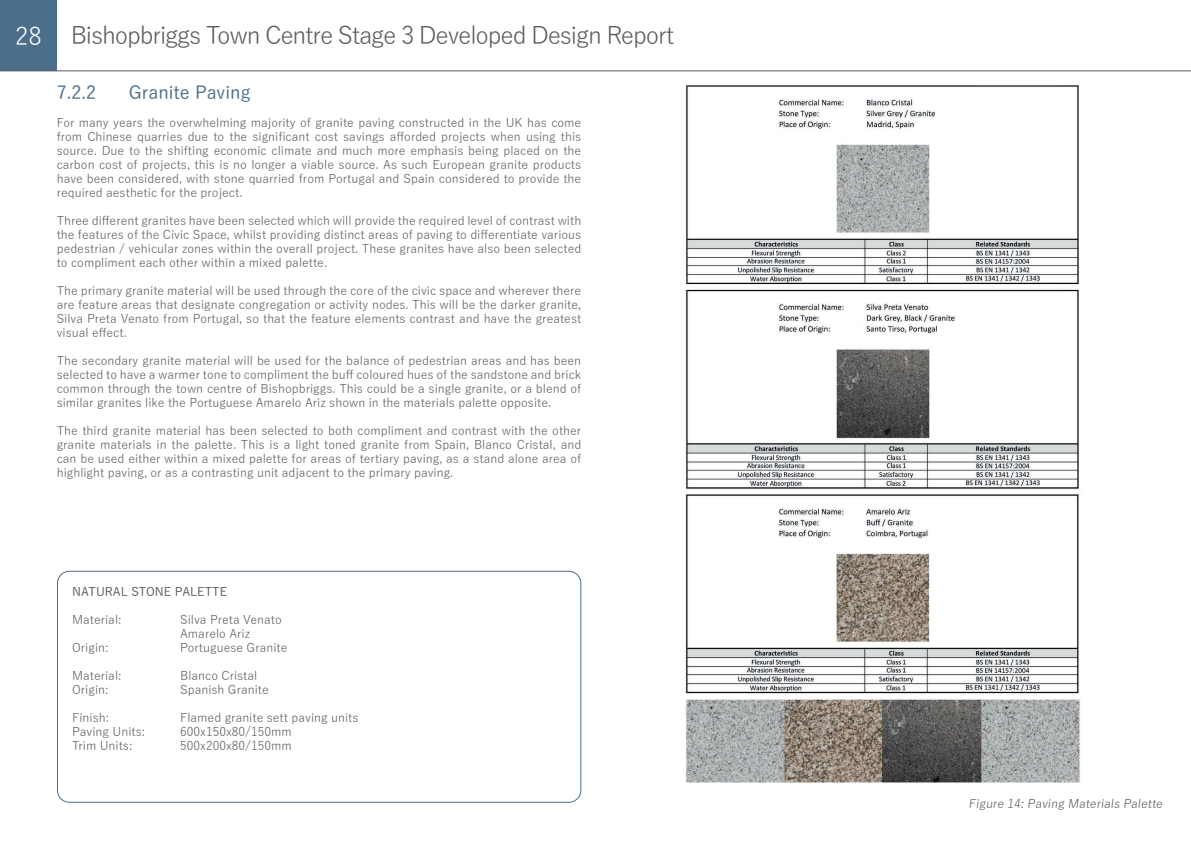
<style>
.page{position:relative;width:1191px;height:842px;background:#fff}
.page>*{position:absolute;margin:0;border:0;box-sizing:border-box;transform-origin:0 0}
.t1{font:24px "Yu Gothic";letter-spacing:-.05em;color:#5c5c5f}
.t2{font:500 18px "Yu Gothic";color:#4b6e8b}
.t3{font:12px/14px "Yu Gothic";color:#5c5c5f;text-align:justify}
.t4{font:500 12px "Yu Gothic";color:#5c5c5f}
.s1{color:#fff}
</style>
<div class="page">
<div style="left:0;top:0;width:57px;height:71px;background:#4b6e8b"></div>
<hr style="left:0;top:71px;width:1191px;height:1px;background:#5c5c5f">
<img style="left:685px;top:85px;width:396px;height:698px">
<div style="left:57px;top:571px;width:524px;height:232px;border:1px solid #4b6e8b;border-radius:12px"></div>
<h1 class="t1" style="left:15px;top:14px;width:660px"><span class="s1">28</span> Bishopbriggs Town Centre Stage 3 Developed Design Report</h1>
<p class="t2" style="left:57px;top:76px;width:41px">7.2.2</p>
<p class="t2" style="left:129px;top:76px;width:123px">Granite Paving</p>
<p class="t3" style="left:57px;top:114px;width:526px">For many years the overwhelming majority of granite paving constructed in the UK has come from Chinese quarries due to the significant cost savings afforded projects when using this source. Due to the shifting economic climate and much more emphasis being placed on the carbon cost of projects, this is no longer a viable source. As such European granite products have been considered, with stone quarried from Portugal and Spain considered to provide the required aesthetic for the project.</p>
<p class="t3" style="left:57px;top:212px;width:526px">Three different granites have been selected which will provide the required level of contrast with the features of the Civic Space, whilst providing distinct areas of paving to differentiate various pedestrian / vehicular zones within the overall project. These granites have also been selected to compliment each other within a mixed palette.</p>
<p class="t3" style="left:57px;top:282px;width:526px">The primary granite material will be used through the core of the civic space and wherever there are feature areas that designate congregation or activity nodes. This will be the darker granite, Silva Preta Venato from Portugal, so that the feature elements contrast and have the greatest visual effect.</p>
<p class="t3" style="left:57px;top:352px;width:526px">The secondary granite material will be used for the balance of pedestrian areas and has been selected to have a warmer tone to compliment the buff coloured hues of the sandstone and brick common through the town centre of Bishopbriggs. This could be a single granite, or a blend of similar granites like the Portuguese Amarelo Ariz shown in the materials palette opposite.</p>
<p class="t3" style="left:57px;top:422px;width:526px">The third granite material has been selected to both compliment and contrast with the other granite materials in the palette. This is a light toned granite from Spain, Blanco Cristal, and can be used either within a mixed palette for areas of tertiary paving, as a stand alone area of highlight paving, or as a contrasting unit adjacent to the primary paving.</p>
<p class="t4" style="left:72px;top:581px;width:156px">NATURAL STONE PALETTE</p>
<p class="t3" style="left:72px;top:611px;width:51px">Material:</p>
<p class="t3" style="left:180px;top:611px;width:103px">Silva Preta Venato<br>Amarelo Ariz</p>
<p class="t3" style="left:72px;top:639px;width:38px">Origin:</p>
<p class="t3" style="left:180px;top:639px;width:109px">Portuguese Granite</p>
<p class="t3" style="left:72px;top:667px;width:51px">Material:</p>
<p class="t3" style="left:180px;top:667px;width:79px">Blanco Cristal</p>
<p class="t3" style="left:72px;top:681px;width:38px">Origin:</p>
<p class="t3" style="left:180px;top:681px;width:90px">Spanish Granite</p>
<p class="t3" style="left:72px;top:709px;width:39px">Finish:</p>
<p class="t3" style="left:180px;top:709px;width:180px">Flamed granite sett paving units</p>
<p class="t3" style="left:72px;top:723px;width:75px">Paving Units:</p>
<p class="t3" style="left:180px;top:723px;width:113px">600x150x80/150mm</p>
<p class="t3" style="left:72px;top:737px;width:62px">Trim Units:</p>
<p class="t3" style="left:180px;top:737px;width:113px">500x200x80/150mm</p>
<p class="t3" style="left:968px;top:795px;width:198px">Figure 14: Paving Materials Palette</p>
</div>
